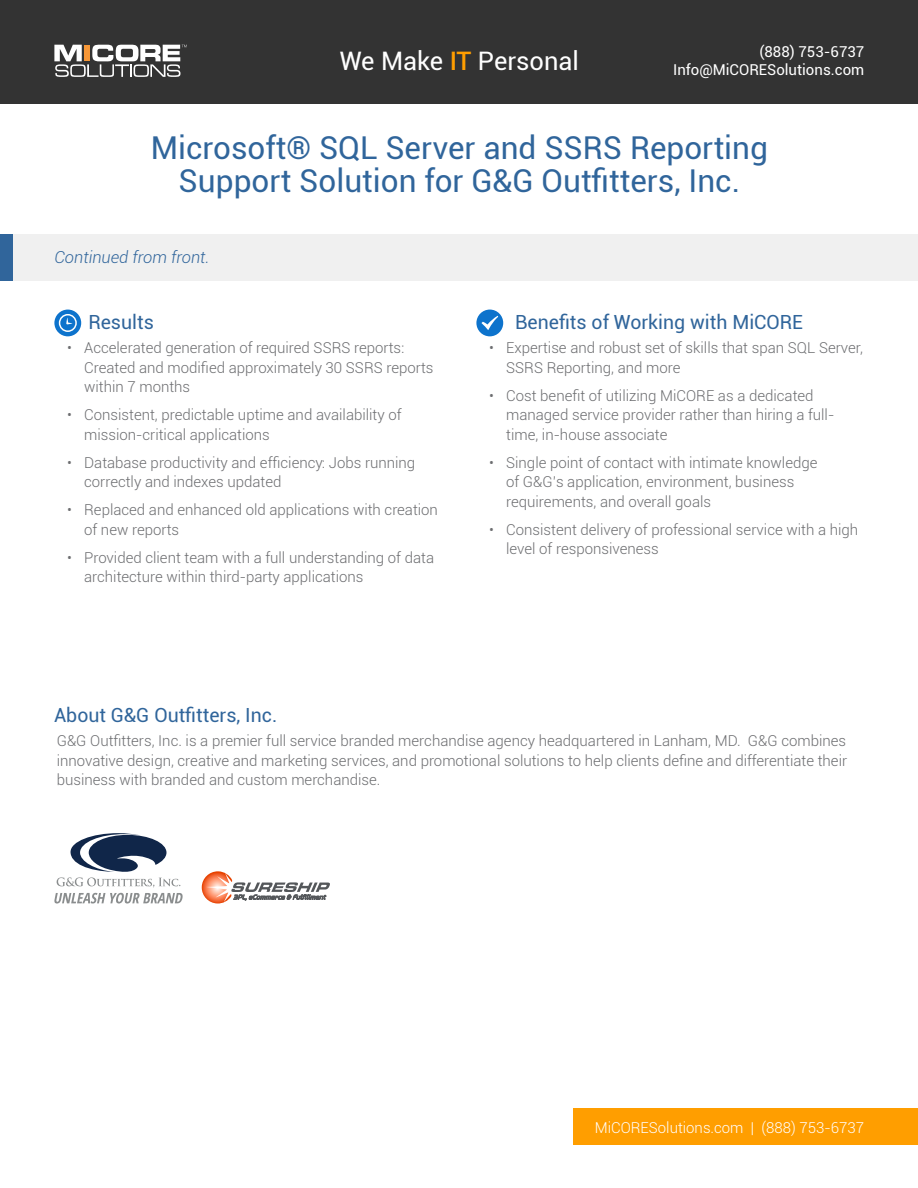
<style>
.page{position:relative;width:918px;height:1188px;background:#fff}
.page>*{position:absolute;margin:0;border:0;box-sizing:border-box;transform-origin:0 0}
.t1{font:31.5px/33px "Roboto";color:#30659b;text-align:center}
.t2{font:25.5px "Roboto";color:#fff}
.t3{font:19.5px "Roboto";color:#30659b}
.t4{font:italic 300 16.5px "Roboto";color:#30659b}
.Bullet{font:300 15px/19.5px "Roboto";color:#6c6d70}
.t5{font:15px/18px "Roboto";color:#fff;text-align:right}
.t6{font:300 15px "Roboto";color:#fff}
.s1{font-weight:500;color:#ff9e00}
</style>
<div class="page">
<div style="left:574px;top:1108px;width:344px;height:37px;background:#ff9e00"></div>
<div style="left:0;top:235px;width:918px;height:46px;background:#f0f0f0"></div>
<div style="left:0;top:235px;width:13px;height:46px;background:#30659b"></div>
<div style="left:0;top:0;width:918px;height:103px;background:#333"></div>
<svg style="left:54px;top:45px;width:133px;height:32px"></svg>
<svg style="left:54px;top:310px;width:27px;height:26px"></svg>
<svg style="left:476px;top:310px;width:27px;height:26px"></svg>
<svg style="left:54px;top:833px;width:129px;height:71px"></svg>
<svg style="left:202px;top:871px;width:128px;height:33px"></svg>
<p class="t2" style="left:340px;top:43px;width:241px">We Make <span class="s1">IT</span> Personal</p>
<p class="t5" style="left:673px;top:42px;width:193px">(888) 753-6737<br>Info@MiCORESolutions.com</p>
<h1 class="t1" style="left:151px;top:130px;width:619px">Microsoft® SQL Server and SSRS Reporting<br>Support Solution for G&amp;G Outfitters, Inc.</h1>
<p class="t4" style="left:54px;top:245px;width:157px">Continued from front.</p>
<h2 class="t3" style="left:88px;top:309px;width:67px">Results</h2>
<p class="Bullet" style="left:84px;top:338px;width:351px;text-indent:-17px">• Accelerated generation of required SSRS reports:<br>Created and modified approximately 30 SSRS reports within 7 months</p>
<p class="Bullet" style="left:84px;top:405px;width:319px;text-indent:-17px">• Consistent, predictable uptime and availability of mission-critical applications</p>
<p class="Bullet" style="left:84px;top:452px;width:333px;text-indent:-17px">• Database productivity and efficiency: Jobs running correctly and indexes updated</p>
<p class="Bullet" style="left:84px;top:500px;width:355px;text-indent:-17px">• Replaced and enhanced old applications with creation of new reports</p>
<p class="Bullet" style="left:84px;top:547px;width:351px;text-indent:-17px">• Provided client team with a full understanding of data architecture within third-party applications</p>
<h2 class="t3" style="left:515px;top:309px;width:289px">Benefits of Working with MiCORE</h2>
<p class="Bullet" style="left:506px;top:338px;width:358px;text-indent:-17px">• Expertise and robust set of skills that span SQL Server,<br>SSRS Reporting, and more</p>
<p class="Bullet" style="left:506px;top:385px;width:330px;text-indent:-17px">• Cost benefit of utilizing MiCORE as a dedicated managed service provider rather than hiring a full&shy;time, in-house associate</p>
<p class="Bullet" style="left:506px;top:452px;width:313px;text-indent:-17px">• Single point of contact with intimate knowledge of G&amp;G’s application, environment, business requirements, and overall goals</p>
<p class="Bullet" style="left:506px;top:519px;width:354px;text-indent:-17px">• Consistent delivery of professional service with a high level of responsiveness</p>
<h2 class="t3" style="left:54px;top:702px;width:225px">About G&amp;G Outfitters, Inc.</h2>
<p class="Bullet" style="left:57px;top:731px;width:792px;text-align:justify">G&amp;G Outfitters, Inc. is a premier full service branded merchandise agency headquartered in Lanham, MD. G&amp;G combines innovative design, creative and marketing services, and promotional solutions to help clients define and differentiate their business with branded and custom merchandise.</p>
<p class="t6" style="left:595px;top:1117px;width:271px">MiCORESolutions.com | (888) 753-6737</p>
</div>
